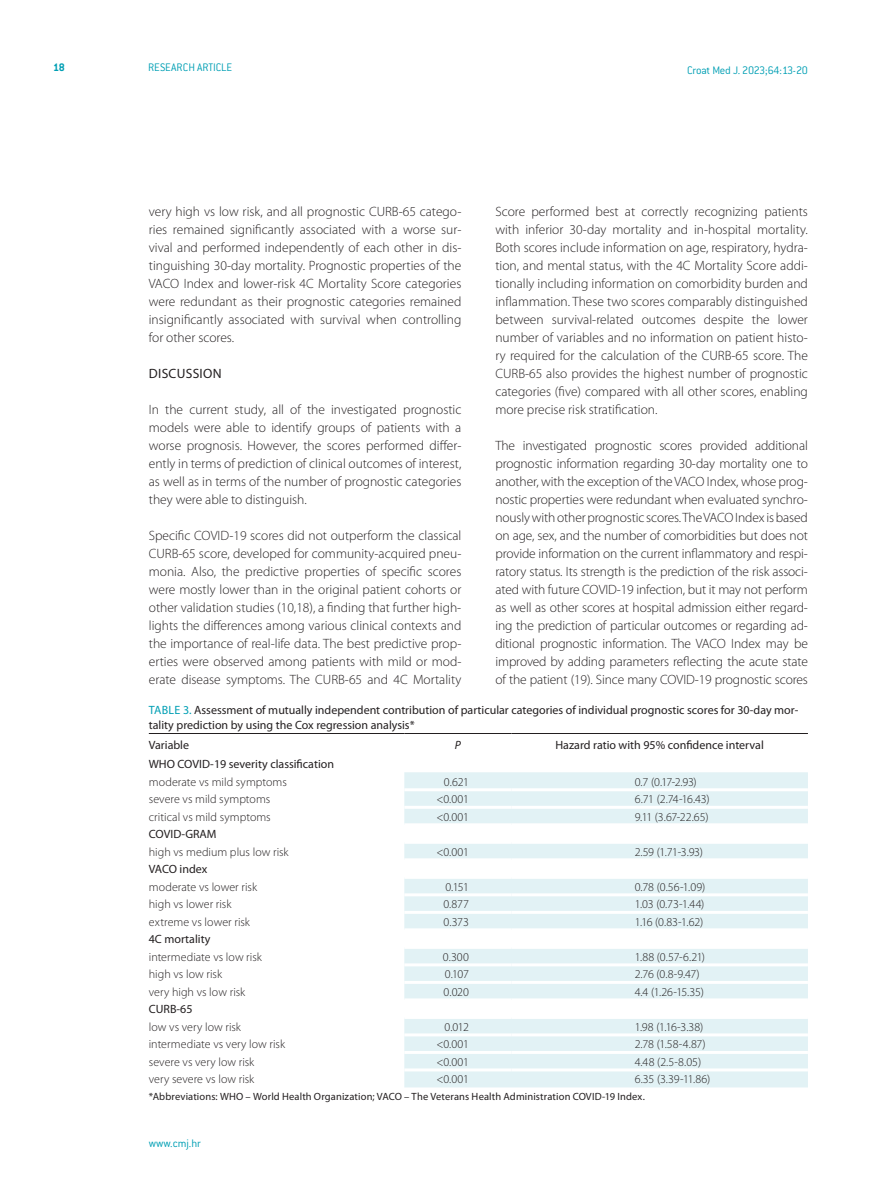
<style>
.page{position:relative;width:893px;height:1191px;background:#fff}
.page>*{position:absolute;margin:0;border:0;box-sizing:border-box;transform-origin:0 0}
.t1{font:300 13.5px/18px "Myriad Pro";color:#231f20;text-align:justify}
.t2{font:13.5px "Myriad Pro";color:#231f20}
.t3{font:300 12px "Myriad Pro";letter-spacing:.005em;color:#231f20}
.t4{font:12px/15px "Myriad Pro";color:#231f20}
.t5{font:300 12px "ITC Conduit LTCE";letter-spacing:-.01em;color:#009fb4}
.t6{font:700 12px "ITC Conduit LTCE";color:#009fb4}
.t7{font:italic 12px "Myriad Pro";color:#231f20}
.t8{font:10.5px "Myriad Pro";letter-spacing:.01em;color:#231f20}
.s1{color:#009fb4}
</style>
<div class="page">
<div style="left:404px;top:772px;width:404px;height:315px;background:#e2f2f5"></div>
<svg style="left:404px;top:826px;width:404px;height:190px;fill:#e2f2f5"></svg>
<hr style="left:149px;top:733px;width:255px;height:1px;background:#231f20">
<hr style="left:404px;top:733px;width:107px;height:1px;background:#231f20">
<hr style="left:511px;top:733px;width:297px;height:1px;background:#231f20">
<hr style="left:404px;top:788px;width:107px;height:3px;background:#fff">
<hr style="left:511px;top:788px;width:297px;height:3px;background:#fff">
<hr style="left:404px;top:806px;width:107px;height:3px;background:#fff">
<hr style="left:511px;top:806px;width:297px;height:3px;background:#fff">
<hr style="left:404px;top:823px;width:107px;height:3px;background:#fff">
<hr style="left:511px;top:823px;width:297px;height:3px;background:#fff">
<hr style="left:404px;top:841px;width:107px;height:3px;background:#fff">
<hr style="left:511px;top:841px;width:297px;height:3px;background:#fff">
<hr style="left:404px;top:858px;width:107px;height:3px;background:#fff">
<hr style="left:511px;top:858px;width:297px;height:3px;background:#fff">
<hr style="left:404px;top:876px;width:107px;height:3px;background:#fff">
<hr style="left:511px;top:876px;width:297px;height:3px;background:#fff">
<hr style="left:404px;top:893px;width:107px;height:3px;background:#fff">
<hr style="left:511px;top:893px;width:297px;height:3px;background:#fff">
<hr style="left:404px;top:911px;width:107px;height:3px;background:#fff">
<hr style="left:511px;top:911px;width:297px;height:3px;background:#fff">
<hr style="left:404px;top:928px;width:107px;height:3px;background:#fff">
<hr style="left:511px;top:928px;width:297px;height:3px;background:#fff">
<hr style="left:404px;top:946px;width:107px;height:3px;background:#fff">
<hr style="left:511px;top:946px;width:297px;height:3px;background:#fff">
<hr style="left:404px;top:963px;width:107px;height:3px;background:#fff">
<hr style="left:511px;top:963px;width:297px;height:3px;background:#fff">
<hr style="left:404px;top:981px;width:107px;height:3px;background:#fff">
<hr style="left:511px;top:981px;width:297px;height:3px;background:#fff">
<hr style="left:404px;top:998px;width:107px;height:3px;background:#fff">
<hr style="left:511px;top:998px;width:297px;height:3px;background:#fff">
<hr style="left:404px;top:1016px;width:107px;height:3px;background:#fff">
<hr style="left:511px;top:1016px;width:297px;height:3px;background:#fff">
<hr style="left:404px;top:1033px;width:107px;height:3px;background:#fff">
<hr style="left:511px;top:1033px;width:297px;height:3px;background:#fff">
<hr style="left:404px;top:1051px;width:107px;height:3px;background:#fff">
<hr style="left:511px;top:1051px;width:297px;height:3px;background:#fff">
<hr style="left:404px;top:1068px;width:107px;height:3px;background:#fff">
<hr style="left:511px;top:1068px;width:297px;height:3px;background:#fff">
<p class="t6" style="left:53px;top:60px;width:13px">18</p>
<p class="t5" style="left:148px;top:61px;width:86px">RESEARCH ARTICLE</p>
<p class="t5" style="left:687px;top:63px;width:122px">Croat Med J. 2023;64:13-20</p>
<p class="t1" style="left:495px;top:202px;width:314px">Score performed best at correctly recognizing patients with inferior 30-day mortality and in-hospital mortality.<br>Both scores include information on age, respiratory, hydra&shy;tion, and mental status, with the 4C Mortality Score addi&shy;tionally including information on comorbidity burden and inflammation. These two scores comparably distinguished between survival-related outcomes despite the lower number of variables and no information on patient histo&shy;ry required for the calculation of the CURB-65 score. The CURB-65 also provides the highest number of prognostic categories (five) compared with all other scores, enabling more precise risk stratification.</p>
<p class="t1" style="left:495px;top:436px;width:314px">The investigated prognostic scores provided additional prognostic information regarding 30-day mortality one to another, with the exception of the VACO Index, whose prog&shy;nostic properties were redundant when evaluated synchro&shy;nously with other prognostic scores. The VACO Index is based on age, sex, and the number of comorbidities but does not provide information on the current inflammatory and respi&shy;ratory status. Its strength is the prediction of the risk associ&shy;ated with future COVID-19 infection, but it may not perform as well as other scores at hospital admission either regard&shy;ing the prediction of particular outcomes or regarding ad&shy;ditional prognostic information. The VACO Index may be improved by adding parameters reflecting the acute state of the patient (19). Since many COVID-19 prognostic scores</p>
<p class="t4" style="left:149px;top:702px;width:651px"><span class="s1">Table 3.</span> Assessment of mutually independent contribution of particular categories of individual prognostic scores for 30-day mor&shy;tality prediction by using the Cox regression analysis*</p>
<p class="t4" style="left:149px;top:737px;width:42px">Variable</p>
<p class="t7" style="left:455px;top:737px;width:8px">P</p>
<p class="t4" style="left:555px;top:737px;width:210px">Hazard ratio with 95% confidence interval</p>
<p class="t4" style="left:149px;top:756px;width:187px">WHO COVID-19 severity classification</p>
<p class="t3" style="left:149px;top:774px;width:140px">moderate vs mild symptoms</p>
<p class="t3" style="left:444px;top:774px;width:26px">0.621</p>
<p class="t3" style="left:635px;top:774px;width:64px">0.7 (0.17-2.93)</p>
<p class="t3" style="left:149px;top:792px;width:123px">severe vs mild symptoms</p>
<p class="t3" style="left:436px;top:792px;width:34px">&lt;0.001</p>
<p class="t3" style="left:635px;top:792px;width:76px">6.71 (2.74-16.43)</p>
<p class="t3" style="left:149px;top:809px;width:123px">critical vs mild symptoms</p>
<p class="t3" style="left:436px;top:809px;width:34px">&lt;0.001</p>
<p class="t3" style="left:635px;top:809px;width:75px">9.11 (3.67-22.65)</p>
<p class="t4" style="left:149px;top:826px;width:69px">COVID-GRAM</p>
<p class="t3" style="left:149px;top:844px;width:141px">high vs medium plus low risk</p>
<p class="t3" style="left:436px;top:844px;width:34px">&lt;0.001</p>
<p class="t3" style="left:635px;top:844px;width:70px">2.59 (1.71-3.93)</p>
<p class="t4" style="left:149px;top:861px;width:60px">VACO index</p>
<p class="t3" style="left:149px;top:879px;width:110px">moderate vs lower risk</p>
<p class="t3" style="left:445px;top:879px;width:25px">0.151</p>
<p class="t3" style="left:635px;top:879px;width:72px">0.78 (0.56-1.09)</p>
<p class="t3" style="left:149px;top:897px;width:84px">high vs lower risk</p>
<p class="t3" style="left:443px;top:897px;width:27px">0.877</p>
<p class="t3" style="left:635px;top:897px;width:71px">1.03 (0.73-1.44)</p>
<p class="t3" style="left:149px;top:914px;width:103px">extreme vs lower risk</p>
<p class="t3" style="left:444px;top:914px;width:27px">0.373</p>
<p class="t3" style="left:635px;top:914px;width:70px">1.16 (0.83-1.62)</p>
<p class="t4" style="left:149px;top:931px;width:63px">4C mortality</p>
<p class="t3" style="left:149px;top:949px;width:115px">intermediate vs low risk</p>
<p class="t3" style="left:443px;top:949px;width:27px">0.300</p>
<p class="t3" style="left:635px;top:949px;width:72px">1.88 (0.57-6.21)</p>
<p class="t3" style="left:149px;top:967px;width:75px">high vs low risk</p>
<p class="t3" style="left:445px;top:967px;width:26px">0.107</p>
<p class="t3" style="left:635px;top:967px;width:67px">2.76 (0.8-9.47)</p>
<p class="t3" style="left:149px;top:984px;width:98px">very high vs low risk</p>
<p class="t3" style="left:444px;top:984px;width:27px">0.020</p>
<p class="t3" style="left:635px;top:984px;width:71px">4.4 (1.26-15.35)</p>
<p class="t4" style="left:149px;top:1001px;width:45px">CURB-65</p>
<p class="t3" style="left:149px;top:1019px;width:94px">low vs very low risk</p>
<p class="t3" style="left:444px;top:1019px;width:26px">0.012</p>
<p class="t3" style="left:635px;top:1019px;width:70px">1.98 (1.16-3.38)</p>
<p class="t3" style="left:149px;top:1037px;width:138px">intermediate vs very low risk</p>
<p class="t3" style="left:436px;top:1037px;width:34px">&lt;0.001</p>
<p class="t3" style="left:635px;top:1037px;width:73px">2.78 (1.58-4.87)</p>
<p class="t3" style="left:149px;top:1054px;width:107px">severe vs very low risk</p>
<p class="t3" style="left:436px;top:1054px;width:34px">&lt;0.001</p>
<p class="t3" style="left:635px;top:1054px;width:68px">4.48 (2.5-8.05)</p>
<p class="t3" style="left:149px;top:1072px;width:107px">very severe vs low risk</p>
<p class="t3" style="left:436px;top:1072px;width:34px">&lt;0.001</p>
<p class="t3" style="left:635px;top:1072px;width:77px">6.35 (3.39-11.86)</p>
<p class="t8" style="left:149px;top:1089px;width:498px">*Abbreviations: WHO – World Health Organization; VACO – The Veterans Health Administration COVID-19 Index.</p>
<p class="t1" style="left:149px;top:202px;width:314px">very high vs low risk, and all prognostic CURB-65 catego&shy;ries remained significantly associated with a worse sur&shy;vival and performed independently of each other in dis&shy;tinguishing 30-day mortality. Prognostic properties of the VACO Index and lower-risk 4C Mortality Score categories were redundant as their prognostic categories remained insignificantly associated with survival when controlling for other scores.</p>
<p class="t2" style="left:149px;top:365px;width:72px">Discussion</p>
<p class="t1" style="left:149px;top:400px;width:314px">In the current study, all of the investigated prognostic models were able to identify groups of patients with a worse prognosis. However, the scores performed differ&shy;ently in terms of prediction of clinical outcomes of interest, as well as in terms of the number of prognostic categories they were able to distinguish.</p>
<p class="t1" style="left:149px;top:526px;width:314px">Specific COVID-19 scores did not outperform the classical CURB-65 score, developed for community-acquired pneu&shy;monia. Also, the predictive properties of specific scores were mostly lower than in the original patient cohorts or other validation studies (10,18), a finding that further high&shy;lights the differences among various clinical contexts and the importance of real-life data. The best predictive prop&shy;erties were observed among patients with mild or mod&shy;erate disease symptoms. The CURB-65 and 4C Mortality</p>
<p class="t5" style="left:149px;top:1136px;width:54px">www.cmj.hr</p>
</div>
